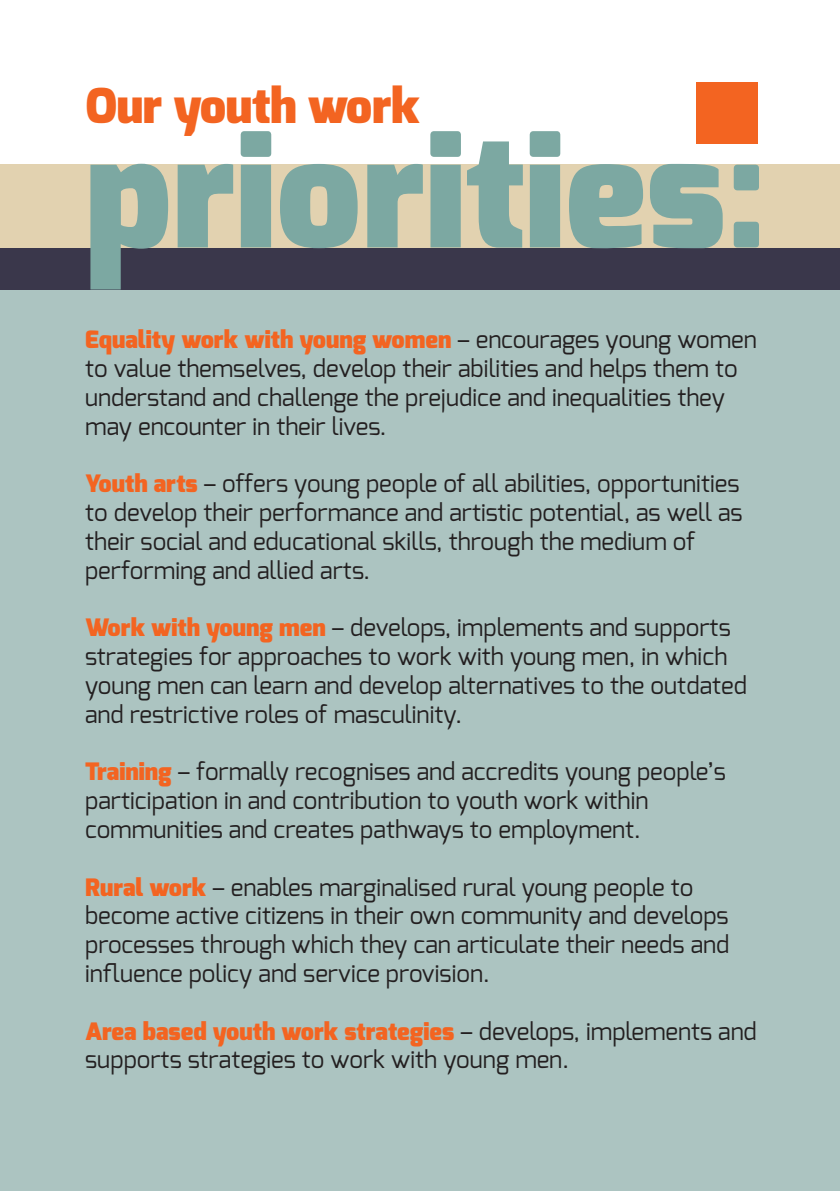
<style>
.page{position:relative;width:840px;height:1191px;background:#fff}
.page>*{position:absolute;margin:0;border:0;box-sizing:border-box;transform-origin:0 0}
.t1{font:900 155.8px "Exo";color:#7ca8a2}
.t2{font:900 48px "Exo";letter-spacing:-.01em;color:#f36421}
.t3{font:24px/28.8px "Exo";color:#231f20}
.s1{font-weight:900;color:#f36421}
</style>
<div class="page">
<div style="left:0;top:282px;width:839px;height:909px;background:#acc4c1"></div>
<div style="left:0;top:248px;width:839px;height:42px;background:#3a374b"></div>
<div style="left:0;top:165px;width:839px;height:83px;background:#e2d2b0"></div>
<div style="left:695px;top:82px;width:61px;height:62px;background:#f36421"></div>
<hr style="left:0;top:0;width:1px;height:1191px;background:#3a374b">
<h2 class="t2" style="left:85px;top:79px;width:336px">Our youth work</h2>
<h1 class="t1" style="left:85px;top:102px;width:682px">priorities:</h1>
<p class="t3" style="left:85px;top:325px;width:673px"><span class="s1">Equality work with young women</span> – encourages young women to value themselves, develop their abilities and helps them to understand and challenge the prejudice and inequalities they may encounter in their lives.</p>
<p class="t3" style="left:85px;top:469px;width:658px"><span class="s1">Youth arts</span> – offers young people of all abilities, opportunities to develop their performance and artistic potential, as well as their social and educational skills, through the medium of performing and allied arts.</p>
<p class="t3" style="left:85px;top:613px;width:663px"><span class="s1">Work with young men</span> – develops, implements and supports strategies for approaches to work with young men, in which young men can learn and develop alternatives to the outdated and restrictive roles of masculinity.</p>
<p class="t3" style="left:85px;top:757px;width:642px"><span class="s1">Training</span> – formally recognises and accredits young people’s participation in and contribution to youth work within communities and creates pathways to employment.</p>
<p class="t3" style="left:85px;top:873px;width:645px"><span class="s1">Rural work</span> – enables marginalised rural young people to become active citizens in their own community and develops processes through which they can articulate their needs and influence policy and service provision.</p>
<p class="t3" style="left:85px;top:1017px;width:673px"><span class="s1">Area based youth work strategies</span> – develops, implements and supports strategies to work with young men.</p>
</div>
